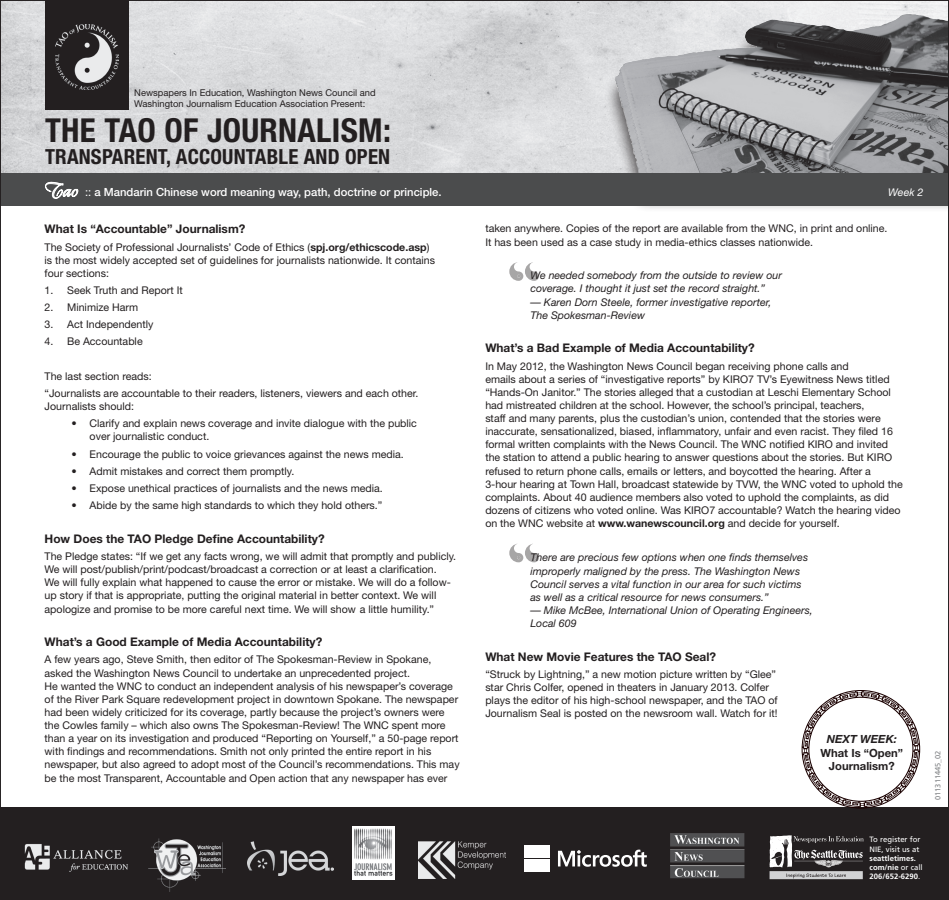
<style>
.page{position:relative;width:949px;height:900px;background:#fff}
.page>*{position:absolute;margin:0;border:0;box-sizing:border-box;transform-origin:0 0}
.t1{font:700 condensed 33px "Helvetica Neue";letter-spacing:.01em;color:#231f20}
.t2{font:700 condensed 20.88px "Helvetica Neue";letter-spacing:.01em;color:#231f20}
.t3{font:700 11.88px "Helvetica Neue";color:#231f20}
.t4{font:500 11.25px "Helvetica Neue";color:#fff}
.t5{font:700 11.25px/13.5px "Helvetica Neue";color:#231f20;text-align:center}
.t6{font:italic 700 11.25px "Helvetica Neue";color:#231f20}
.t7{font:10.62px/13.1px "Helvetica Neue";color:#231f20}
.t8{font:italic 10.62px/13.1px "Helvetica Neue";color:#231f20}
.t9{font:italic 10.62px "Helvetica Neue";color:#fff}
.t10{font:9.38px/11.2px "Helvetica Neue";color:#231f20}
.t11{font:700 7.75px/9.2px "Frutiger";color:#fff}
.t12{font:7.75px/9.2px "Frutiger";color:#fff}
.t13{font:7.5px "Frutiger";color:#808285}
.s1{font-family:"Boulevard";font-weight:400;font-size:18.75px}
.s2{font-weight:400}
.s3{font-weight:700}
</style>
<div class="page">
<img style="left:2px;top:2px;width:945px;height:172px">
<div style="left:45px;top:0;width:83px;height:109px;background:#231f20"></div>
<img style="left:55px;top:25px;width:64px;height:64px">
<div style="left:602px;top:19px;width:347px;height:193px;background:#231f20;opacity:.75"></div>
<img style="left:602px;top:7px;width:345px;height:167px">
<div style="left:0;top:174px;width:949px;height:32px;background:#4b4c4d"></div>
<div style="left:0;top:808px;width:949px;height:92px;background:#231f20"></div>
<svg style="left:801px;top:690px;width:119px;height:119px"></svg>
<svg style="left:45px;top:182px;width:33px;height:17px"></svg>
<img style="left:25px;top:844px;width:103px;height:27px">
<img style="left:148px;top:839px;width:78px;height:52px">
<img style="left:247px;top:842px;width:86px;height:33px">
<img style="left:352px;top:827px;width:42px;height:52px">
<img style="left:418px;top:842px;width:87px;height:37px">
<img style="left:670px;top:833px;width:74px;height:45px">
<svg style="left:769px;top:835px;width:94px;height:44px"></svg>
<svg style="left:558px;top:850px;width:89px;height:17px"></svg>
<div style="left:524px;top:846px;width:12px;height:12px;background:#fff"></div>
<div style="left:537px;top:846px;width:13px;height:12px;background:#fff"></div>
<div style="left:524px;top:859px;width:12px;height:13px;background:#fff"></div>
<div style="left:537px;top:859px;width:13px;height:13px;background:#fff"></div>
<svg style="left:509px;top:262px;width:30px;height:19px"></svg>
<svg style="left:509px;top:544px;width:30px;height:18px"></svg>
<p class="t10" style="left:134px;top:86px;width:243px">Newspapers In Education, Washington News Council and<br>Washington Journalism Education Association Present:</p>
<p class="t1" style="left:45px;top:110px;width:347px">THE TAO OF JOURNALISM:</p>
<p class="t2" style="left:45px;top:144px;width:347px">TRANSPARENT, ACCOUNTABLE AND OPEN</p>
<p class="t4" style="left:45px;top:186px;width:398px"><span class="s1">Tao</span> <span class="s2">::</span> a Mandarin Chinese word meaning way, path, doctrine or principle.</p>
<p class="t9" style="left:888px;top:186px;width:37px">Week 2</p>
<p class="t3" style="left:45px;top:222px;width:202px">What Is “Accountable” Journalism?</p>
<p class="t7" style="left:45px;top:240px;width:392px">The Society of Professional Journalists’ Code of Ethics (<span class="s3">spj.org/ethicscode.asp</span>) is the most widely accepted set of guidelines for journalists nationwide. It contains four sections:</p>
<p class="t7" style="left:45px;top:283px;width:140px">1. Seek Truth and Report It</p>
<p class="t7" style="left:45px;top:301px;width:95px">2. Minimize Harm</p>
<p class="t7" style="left:45px;top:318px;width:110px">3. Act Independently</p>
<p class="t7" style="left:45px;top:335px;width:100px">4. Be Accountable</p>
<p class="t7" style="left:45px;top:369px;width:109px">The last section reads:</p>
<p class="t7" style="left:45px;top:386px;width:375px">“Journalists are accountable to their readers, listeners, viewers and each other.<br>Journalists should:</p>
<p class="t7" style="left:90px;top:417px;width:329px;text-indent:-18px">• Clarify and explain news coverage and invite dialogue with the public over journalistic conduct.</p>
<p class="t7" style="left:72px;top:447px;width:334px">• Encourage the public to voice grievances against the news media.</p>
<p class="t7" style="left:72px;top:464px;width:224px">• Admit mistakes and correct them promptly.</p>
<p class="t7" style="left:72px;top:481px;width:313px">• Expose unethical practices of journalists and the news media.</p>
<p class="t7" style="left:72px;top:499px;width:312px">• Abide by the same high standards to which they hold others.”</p>
<p class="t3" style="left:45px;top:531px;width:281px">How Does the TAO Pledge Define Accountability?</p>
<p class="t7" style="left:45px;top:550px;width:413px">The Pledge states: “If we get any facts wrong, we will admit that promptly and publicly.<br>We will post/publish/print/podcast/broadcast a correction or at least a clarification.<br>We will fully explain what happened to cause the error or mistake. We will do a follow&shy;up story if that is appropriate, putting the original material in better context. We will apologize and promise to be more careful next time. We will show a little humility.”</p>
<p class="t3" style="left:45px;top:635px;width:279px">What’s a Good Example of Media Accountability?</p>
<p class="t7" style="left:45px;top:653px;width:416px">A few years ago, Steve Smith, then editor of The Spokesman-Review in Spokane, asked the Washington News Council to undertake an unprecedented project.<br>He wanted the WNC to conduct an independent analysis of his newspaper’s coverage of the River Park Square redevelopment project in downtown Spokane. The newspaper had been widely criticized for its coverage, partly because the project’s owners were the Cowles family – which also owns The Spokesman-Review! The WNC spent more than a year on its investigation and produced “Reporting on Yourself,” a 50-page report with findings and recommendations. Smith not only printed the entire report in his newspaper, but also agreed to adopt most of the Council’s recommendations. This may be the most Transparent, Accountable and Open action that any newspaper has ever</p>
<p class="t7" style="left:485px;top:222px;width:404px">taken anywhere. Copies of the report are available from the WNC, in print and online.<br>It has been used as a case study in media-ethics classes nationwide.</p>
<p class="t8" style="left:530px;top:269px;width:253px">We needed somebody from the outside to review our coverage. I thought it just set the record straight.”</p>
<p class="t8" style="left:530px;top:295px;width:242px">— Karen Dorn Steele, former investigative reporter,<br>The Spokesman-Review</p>
<p class="t3" style="left:485px;top:341px;width:271px">What’s a Bad Example of Media Accountability?</p>
<p class="t7" style="left:485px;top:359px;width:419px">In May 2012, the Washington News Council began receiving phone calls and<br>emails about a series of “investigative reports” by KIRO7 TV’s Eyewitness News titled “Hands-On Janitor.” The stories alleged that a custodian at Leschi Elementary School had mistreated children at the school. However, the school’s principal, teachers,<br>staff and many parents, plus the custodian’s union, contended that the stories were inaccurate, sensationalized, biased, inflammatory, unfair and even racist. They filed 16 formal written complaints with the News Council. The WNC notified KIRO and invited the station to attend a public hearing to answer questions about the stories. But KIRO refused to return phone calls, emails or letters, and boycotted the hearing. After a 3-hour hearing at Town Hall, broadcast statewide by TVW, the WNC voted to uphold the complaints. About 40 audience members also voted to uphold the complaints, as did dozens of citizens who voted online. Was KIRO7 accountable? Watch the hearing video on the WNC website at <span class="s3">www.wanewscouncil.org</span> and decide for yourself.</p>
<p class="t8" style="left:530px;top:551px;width:279px">There are precious few options when one finds themselves improperly maligned by the press. The Washington News Council serves a vital function in our area for such victims as well as a critical resource for news consumers.”</p>
<p class="t8" style="left:530px;top:603px;width:284px">— Mike McBee, International Union of Operating Engineers,<br>Local 609</p>
<p class="t3" style="left:485px;top:649px;width:232px">What New Movie Features the TAO Seal?</p>
<p class="t7" style="left:485px;top:667px;width:294px">“Struck by Lightning,” a new motion picture written by “Glee” star Chris Colfer, opened in theaters in January 2013. Colfer plays the editor of his high-school newspaper, and the TAO of Journalism Seal is posted on the newsroom wall. Watch for it!</p>
<p class="t6" style="left:826px;top:732px;width:72px">NEXT WEEK:</p>
<p class="t5" style="left:820px;top:746px;width:84px">What Is “Open”<br>Journalism?</p>
<p class="t13" style="left:933px;top:800px;width:51px;rotate:-90deg">011311445_02</p>
<p class="t12" style="left:869px;top:835px;width:52px">To register for<br>NIE, visit us at</p>
<p class="t11" style="left:869px;top:854px;width:55px">seattletimes. com/nie <span class="s2">or call<br></span>206/652-6290<span class="s2">.</span></p>
</div>
